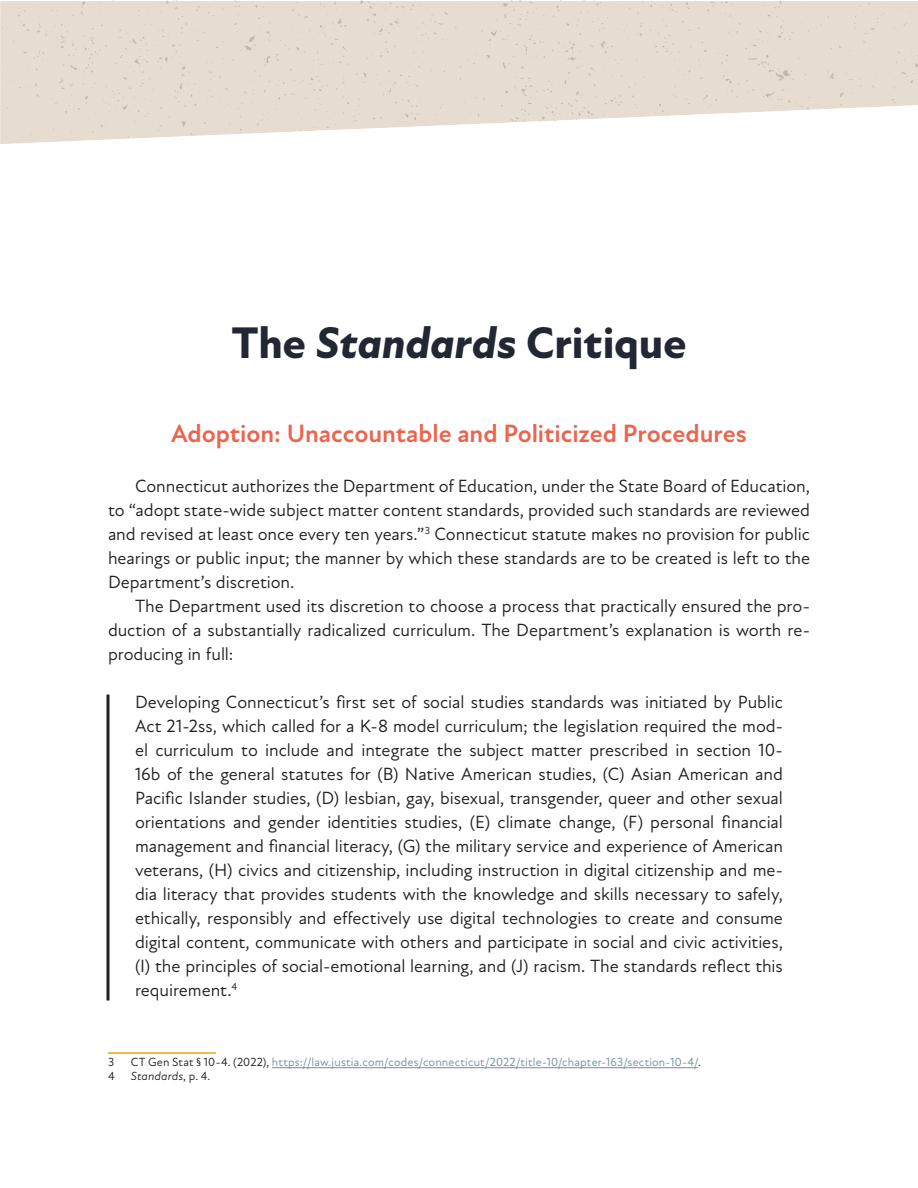
<style>
.page{position:relative;width:918px;height:1188px;background:#fff}
.page>*{position:absolute;margin:0;border:0;box-sizing:border-box;transform-origin:0 0}
.Headline_1{font:800 45px "New Atten";letter-spacing:-.005em;color:#222733}
.Headline_2{font:700 25.5px "New Atten";color:#ed634e}
.Small_Paragraph{font:18px/24px "New Atten";letter-spacing:-.005em;color:#231f20;text-align:justify}
.Footnotes{font:12px "New Atten";letter-spacing:.015em;color:#70909a}
.Footnotes-2{font:italic 12px "New Atten";letter-spacing:.015em;color:#231f20}
.Footnotes-3{font:12px "New Atten";color:#231f20}
.s1{font-style:italic}
.s2{color:#231f20}
.s3{font-style:normal}
</style>
<div class="page">
<div style="left:2px;top:0;width:458px;height:83px;background:#e6dccf"></div>
<div style="left:460px;top:0;width:458px;height:83px;background:#e6dccf"></div>
<svg style="left:0;top:83px;width:918px;height:61px"></svg>
<svg style="left:106px;top:695px;width:4px;height:306px"></svg>
<hr style="left:108px;top:1052px;width:108px;height:2px;background:#f09f1f">
<hr style="left:272px;top:1067px;width:426px;height:1px;background:#70909a">
<p class="Headline_1" style="left:231px;top:316px;width:457px">The <span class="s1">Standards</span> Critique</p>
<p class="Headline_2" style="left:171px;top:418px;width:577px">Adoption: Unaccountable and Politicized Procedures</p>
<p class="Small_Paragraph" style="left:108px;top:474px;width:704px;text-indent:27px">Connecticut authorizes the Department of Education, under the State Board of Education, to “adopt state-wide subject matter content standards, provided such standards are reviewed and revised at least once every ten years.”<sup>3</sup> Connecticut statute makes no provision for public hearings or public input; the manner by which these standards are to be created is left to the Department’s discretion.</p>
<p class="Small_Paragraph" style="left:108px;top:594px;width:703px;text-indent:27px">The Department used its discretion to choose a process that practically ensured the pro&shy;duction of a substantially radicalized curriculum. The Department’s explanation is worth re&shy;producing in full:</p>
<p class="Small_Paragraph" style="left:135px;top:690px;width:650px">Developing Connecticut’s first set of social studies standards was initiated by Public Act 21-2ss, which called for a K-8 model curriculum; the legislation required the mod&shy;el curriculum to include and integrate the subject matter prescribed in section 10- 16b of the general statutes for (B) Native American studies, (C) Asian American and Pacific Islander studies, (D) lesbian, gay, bisexual, transgender, queer and other sexual orientations and gender identities studies, (E) climate change, (F) personal financial management and financial literacy, (G) the military service and experience of American veterans, (H) civics and citizenship, including instruction in digital citizenship and me&shy;dia literacy that provides students with the knowledge and skills necessary to safely, ethically, responsibly and effectively use digital technologies to create and consume digital content, communicate with others and participate in social and civic activities, (I) the principles of social-emotional learning, and (J) racism. The standards reflect this requirement.<sup>4</sup></p>
<p class="Footnotes-3" style="left:108px;top:1055px;width:8px">3</p>
<p class="Footnotes" style="left:131px;top:1055px;width:572px"><span class="s2">CT Gen Stat § 10-4. (2022),</span> https://law.justia.com/codes/connecticut/2022/title-10/chapter-163/section-10-4/<span class="s2">.</span></p>
<p class="Footnotes-3" style="left:108px;top:1069px;width:8px">4</p>
<p class="Footnotes-2" style="left:131px;top:1069px;width:81px">Standards<span class="s3">, p. 4.</span></p>
</div>
